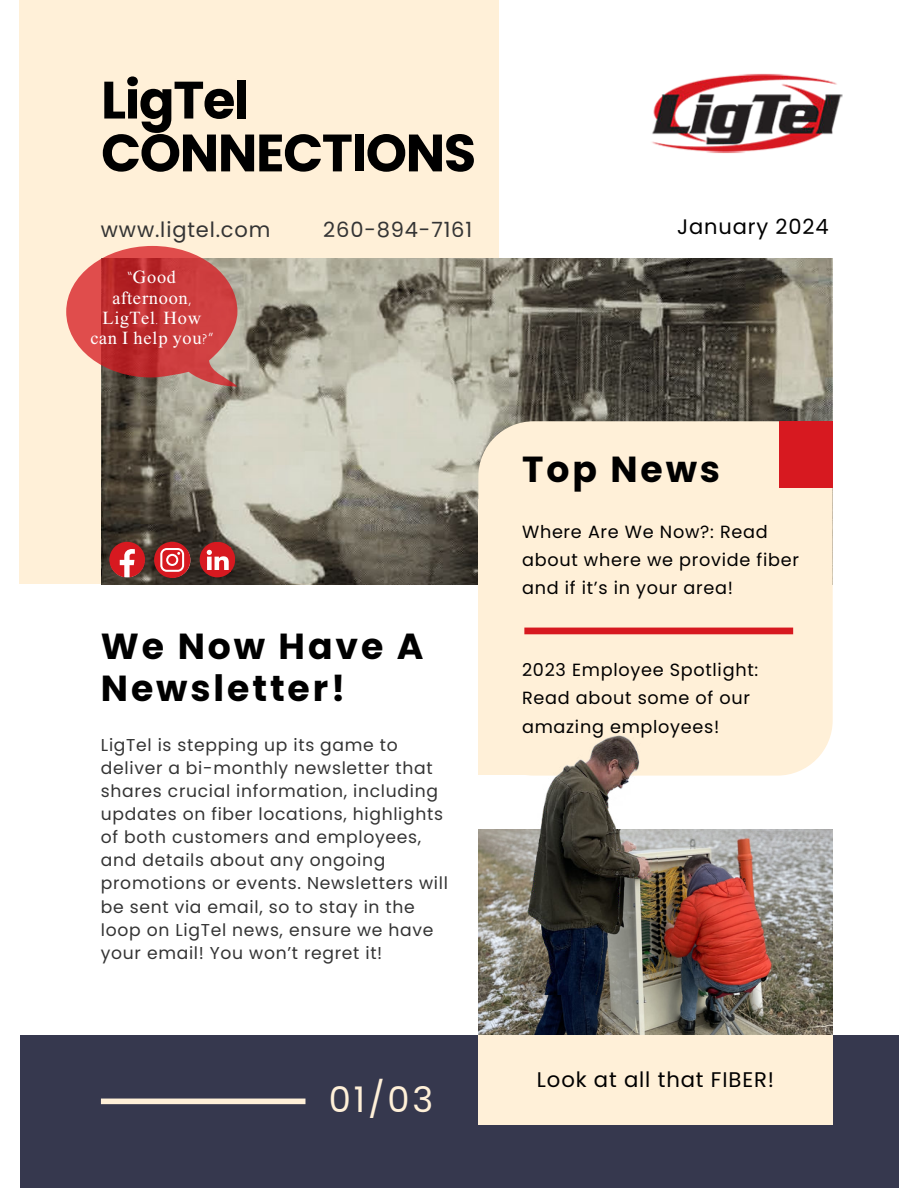
<style>
.page{position:relative;width:918px;height:1188px;background:#fff}
.page>*{position:absolute;margin:0;border:0;box-sizing:border-box;transform-origin:0 0}
.t1{font:700 52.5px/52.8px "Poppins";letter-spacing:-.025em;color:#000}
.t2{font:700 36.15px/42.8px "Poppins";letter-spacing:.08em;color:#000}
.t3{font:35.25px "Poppins";color:#fff0d8}
.t4{font:21.15px "Poppins";letter-spacing:.04em;color:#000}
.t5{font:21px "Poppins";letter-spacing:.04em;color:#343434}
.t6{font:21px "Poppins";letter-spacing:.04em;color:#000}
.t7{font:18px/20.2px "Baguette MF";letter-spacing:.04em;color:#fff;text-align:center}
.t8{font:17.7px/28.2px "Poppins";letter-spacing:.04em;color:#000}
.t9{font:17.25px/23.1px "Poppins";letter-spacing:.04em;color:#343434}
</style>
<div class="page">
<div style="left:20px;top:0;width:479px;height:584px;background:#fff0d8"></div>
<div style="left:20px;top:1035px;width:878px;height:153px;background:#36384e"></div>
<img style="left:101px;top:258px;width:731px;height:327px">
<img style="left:478px;top:829px;width:355px;height:206px">
<div style="left:478px;top:421px;width:355px;height:355px;background:#fff0d8;border-radius:55px"></div>
<div style="left:779px;top:421px;width:54px;height:67px;background:#d71920"></div>
<div style="left:478px;top:1035px;width:355px;height:90px;background:#fff0d8"></div>
<div style="left:101px;top:1099px;width:204px;height:5px;background:#fff0d8"></div>
<img style="left:652px;top:73px;width:191px;height:81px">
<svg style="left:109px;top:542px;width:36px;height:35px"></svg>
<div style="left:200px;top:542px;width:35px;height:35px;background:#d71920;border-radius:50%"></div>
<svg style="left:206px;top:549px;width:23px;height:21px"></svg>
<svg style="left:154px;top:542px;width:36px;height:36px"></svg>
<svg style="left:66px;top:246px;width:171px;height:141px;background:#ca5b57"></svg>
<div style="left:478px;top:499px;width:276px;height:276px;background:#fff0d8"></div>
<div style="left:524px;top:628px;width:269px;height:6px;background:#d71920"></div>
<img style="left:508px;top:735px;width:149px;height:260px">
<h1 class="t1" style="left:101px;top:74px;width:377px">LigTel<br>CONNECTIONS</h1>
<p class="t5" style="left:101px;top:218px;width:171px">www.ligtel.com</p>
<p class="t7" style="left:90px;top:266px;width:124px">“Good afternoon,<br>LigTel. How can I help you?”</p>
<p class="t5" style="left:323px;top:218px;width:150px">260-894-7161</p>
<h2 class="t2" style="left:101px;top:625px;width:324px">We Now Have A<br>Newsletter!</h2>
<p class="t9" style="left:101px;top:733px;width:348px">LigTel is stepping up its game to deliver a bi-monthly newsletter that shares crucial information, including updates on fiber locations, highlights of both customers and employees, and details about any ongoing promotions or events. Newsletters will be sent via email, so to stay in the loop on LigTel news, ensure we have your email! You won’t regret it!</p>
<h3 class="t3" style="left:329px;top:1079px;width:106px">01/03</h3>
<p class="t6" style="left:677px;top:214px;width:153px">January 2024</p>
<h2 class="t2" style="left:522px;top:448px;width:200px">Top News</h2>
<p class="t8" style="left:522px;top:518px;width:278px">Where Are We Now?: Read about where we provide fiber and if it’s in your area!</p>
<p class="t8" style="left:522px;top:656px;width:238px">2023 Employee Spotlight:<br>Read about some of our amazing employees!</p>
<p class="t4" style="left:537px;top:1067px;width:239px">Look at all that FIBER!</p>
</div>
